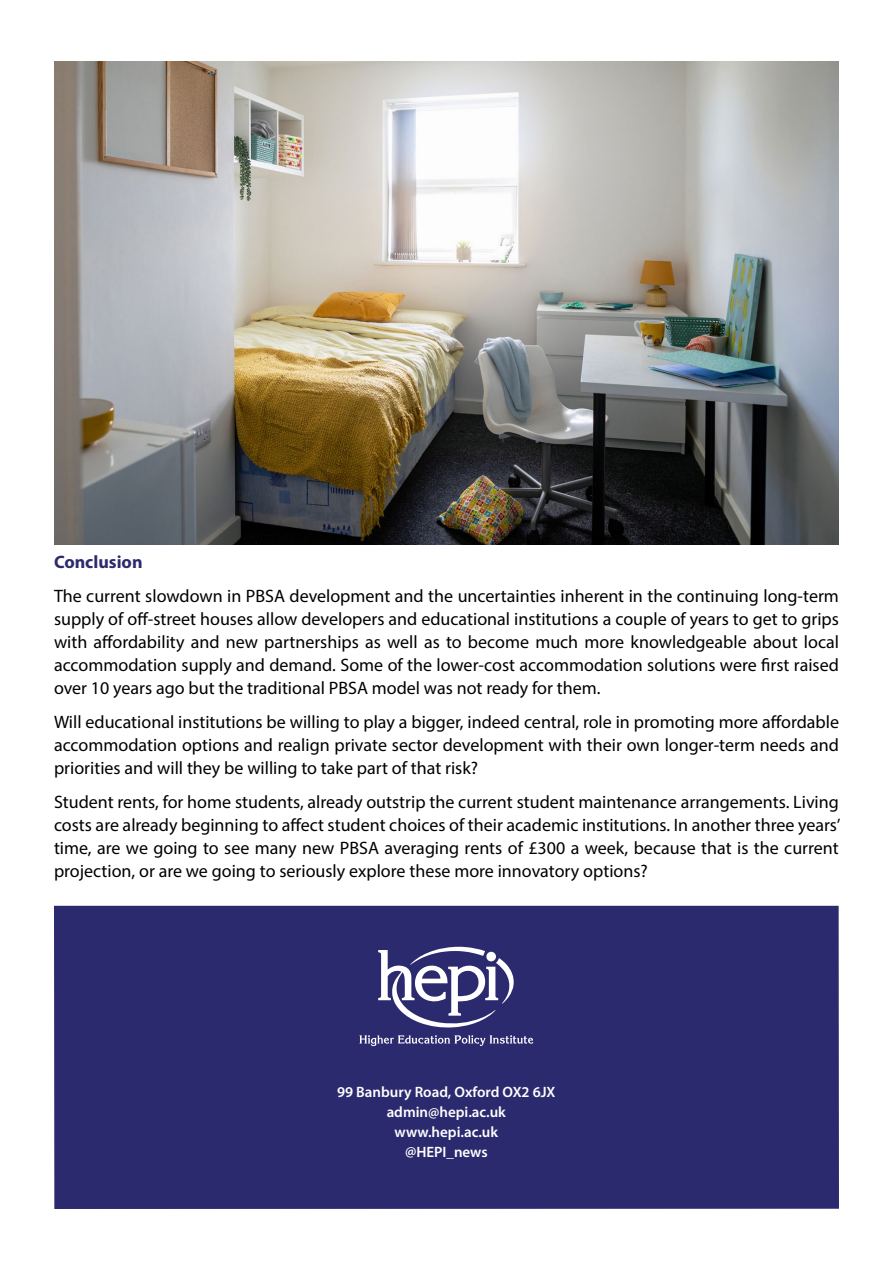
<style>
.page{position:relative;width:893px;height:1263px;background:#fff}
.page>*{position:absolute;margin:0;border:0;box-sizing:border-box;transform-origin:0 0}
.t1{font:18px/23.1px "Myriad Pro";color:#000;text-align:justify}
.t2{font:700 18px "Myriad Pro";color:#2c2a6f}
.t3{font:600 15px/20.1px "Myriad Pro";color:#fff;text-align:center}
</style>
<div class="page">
<img style="left:54px;top:61px;width:785px;height:483px">
<div style="left:54px;top:906px;width:785px;height:303px;background:#2c2a6f"></div>
<svg style="left:359px;top:1035px;width:174px;height:11px"></svg>
<svg style="left:378px;top:947px;width:136px;height:81px"></svg>
<p class="t2" style="left:54px;top:550px;width:90px">Conclusion</p>
<p class="t1" style="left:54px;top:584px;width:786px">The current slowdown in PBSA development and the uncertainties inherent in the continuing long-term supply of off-street houses allow developers and educational institutions a couple of years to get to grips with affordability and new partnerships as well as to become much more knowledgeable about local accommodation supply and demand. Some of the lower-cost accommodation solutions were first raised over 10 years ago but the traditional PBSA model was not ready for them.</p>
<p class="t1" style="left:54px;top:710px;width:787px">Will educational institutions be willing to play a bigger, indeed central, role in promoting more affordable accommodation options and realign private sector development with their own longer-term needs and priorities and will they be willing to take part of that risk?</p>
<p class="t1" style="left:54px;top:790px;width:788px">Student rents, for home students, already outstrip the current student maintenance arrangements. Living costs are already beginning to affect student choices of their academic institutions. In another three years’ time, are we going to see many new PBSA averaging rents of £300 a week, because that is the current projection, or are we going to seriously explore these more innovatory options?</p>
<p class="t3" style="left:337px;top:1081px;width:220px">99 Banbury Road, Oxford OX2 6JX admin@hepi.ac.uk www.hepi.ac.uk<br>@HEPI_news</p>
</div>
